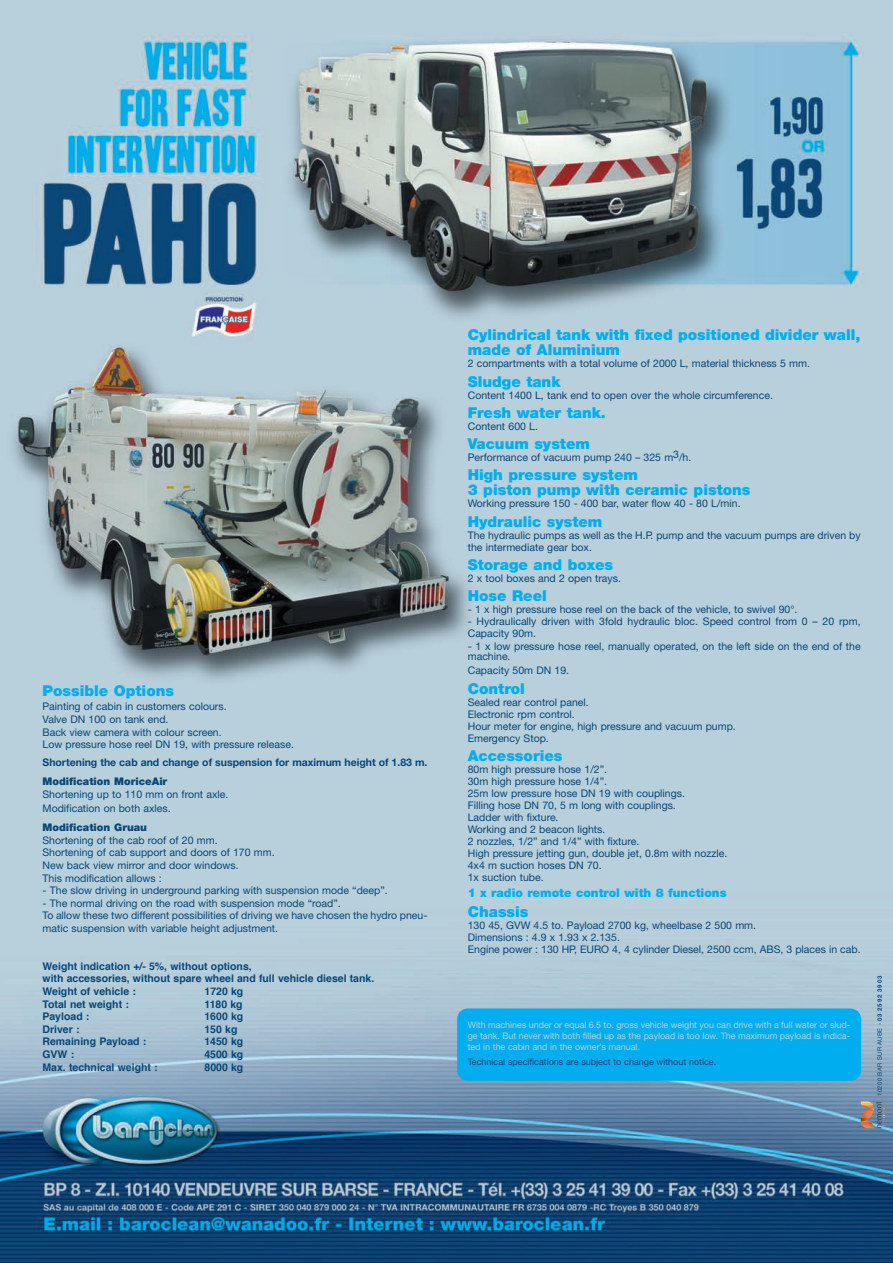
<style>
.page{position:relative;width:893px;height:1263px;background:#fff}
.page>*{position:absolute;margin:0;border:0;box-sizing:border-box;transform-origin:0 0}
.t1{font:900 15px/15px "Helvetica Neue";color:#00aeef}
.t2{font:900 12px "Helvetica Neue";color:#00aeef}
.t3{font:10.5px/12px "Helvetica Neue";color:#084778}
.t4{font:700 10.5px/12.6px "Helvetica";color:#084778}
.t5{font:700 10.5px "Helvetica Neue";color:#084778}
.t6{font:900 10.5px "Helvetica Neue";color:#084778}
.t7{font:9px/10.8px "Helvetica Neue";letter-spacing:-.005em;color:#b8cfdc;text-align:justify}
.t8{font:9px "Helvetica Neue";color:#084778}
.t9{font:6px "Helvetica Neue";letter-spacing:.055em;color:#084778}
.s1{font-weight:700}
</style>
<div class="page">
<img style="left:0;top:0;width:893px;height:1263px">
<div style="left:457px;top:1008px;width:404px;height:73px;background:#00aeef;border-radius:11px"></div>
<svg style="left:861px;top:1101px;width:24px;height:28px"></svg>
<h1 class="t1" style="left:43px;top:684px;width:133px">Possible Options</h1>
<p class="t3" style="left:43px;top:701px;width:253px;line-height:12.6px">Painting of cabin in customers colours.<br>Valve DN 100 on tank end.<br>Back view camera with colour screen.<br>Low pressure hose reel DN 19, with pressure release.</p>
<p class="t5" style="left:43px;top:759px;width:386px">Shortening the cab and change of suspension for maximum height of 1.83 m.</p>
<p class="t6" style="left:43px;top:777px;width:126px">Modification MoriceAir</p>
<p class="t3" style="left:43px;top:789px;width:187px;line-height:13.6px">Shortening up to 110 mm on front axle.<br>Modification on both axles.</p>
<p class="t6" style="left:43px;top:823px;width:106px">Modification Gruau</p>
<p class="t3" style="left:43px;top:835px;width:234px;line-height:12.6px">Shortening of the cab roof of 20 mm.<br>Shortening of cab support and doors of 170 mm.<br>New back view mirror and door windows.<br>This modification allows :</p>
<p class="t3" style="left:43px;top:885px;width:347px">- The slow driving in underground parking with suspension mode “deep”.</p>
<p class="t3" style="left:43px;top:898px;width:386px;line-height:12.6px">- The normal driving on the road with suspension mode “road”.<br>To allow these two different possibilities of driving we have chosen the hydro pneu&shy;matic suspension with variable height adjustment.</p>
<p class="t4" style="left:42px;top:960px;width:333px">Weight indication +/- 5%, without options,<br>with accessories, without spare wheel and full vehicle diesel tank.<br>Weight of vehicle :</p>
<p class="t4" style="left:204px;top:986px;width:40px">1720 kg</p>
<p class="t4" style="left:42px;top:998px;width:88px">Total net weight :</p>
<p class="t4" style="left:204px;top:998px;width:40px">1180 kg</p>
<p class="t4" style="left:42px;top:1011px;width:48px">Payload :</p>
<p class="t4" style="left:204px;top:1011px;width:40px">1600 kg</p>
<p class="t4" style="left:42px;top:1023px;width:39px">Driver :</p>
<p class="t4" style="left:204px;top:1023px;width:34px">150 kg</p>
<p class="t4" style="left:42px;top:1036px;width:105px">Remaining Payload :</p>
<p class="t4" style="left:204px;top:1036px;width:40px">1450 kg</p>
<p class="t4" style="left:42px;top:1049px;width:33px">GVW :</p>
<p class="t4" style="left:204px;top:1049px;width:40px">4500 kg</p>
<p class="t4" style="left:42px;top:1061px;width:117px">Max. technical weight :</p>
<p class="t4" style="left:204px;top:1061px;width:40px">8000 kg</p>
<h1 class="t1" style="left:468px;top:329px;width:394px">Cylindrical tank with fixed positioned divider wall, made of Aluminium</h1>
<p class="t3" style="left:468px;top:359px;width:344px">2 compartments with a total volume of 2000 L, material thickness 5 mm.</p>
<h1 class="t1" style="left:468px;top:375px;width:94px">Sludge tank</h1>
<p class="t3" style="left:468px;top:390px;width:307px">Content 1400 L, tank end to open over the whole circumference.</p>
<h1 class="t1" style="left:468px;top:406px;width:140px">Fresh water tank.</h1>
<p class="t3" style="left:468px;top:421px;width:72px">Content 600 L.</p>
<h1 class="t1" style="left:468px;top:438px;width:124px">Vacuum system</h1>
<p class="t3" style="left:468px;top:452px;width:225px">Performance of vacuum pump 240 – 325 m3/h.</p>
<h1 class="t1" style="left:468px;top:469px;width:284px">High pressure system<br>3 piston pump with ceramic pistons</h1>
<p class="t3" style="left:468px;top:499px;width:274px">Working pressure 150 - 400 bar, water flow 40 - 80 L/min.</p>
<h1 class="t1" style="left:468px;top:515px;width:136px">Hydraulic system</h1>
<p class="t3" style="left:468px;top:530px;width:394px">The hydraulic pumps as well as the H.P. pump and the vacuum pumps are driven by the intermediate gear box.</p>
<h1 class="t1" style="left:468px;top:558px;width:147px">Storage and boxes</h1>
<p class="t3" style="left:468px;top:573px;width:155px">2 x tool boxes and 2 open trays.</p>
<h1 class="t1" style="left:468px;top:590px;width:81px">Hose Reel</h1>
<p class="t3" style="left:468px;top:604px;width:331px">- 1 x high pressure hose reel on the back of the vehicle, to swivel 90°.</p>
<p class="t3" style="left:468px;top:616px;width:394px">- Hydraulically driven with 3fold hydraulic bloc. Speed control from 0 – 20 rpm,<br>Capacity 90m.</p>
<p class="t3" style="left:468px;top:642px;width:394px;line-height:10.5px">- 1 x low pressure hose reel, manually operated, on the left side on the end of the machine.</p>
<p class="t3" style="left:468px;top:666px;width:103px">Capacity 50m DN 19.</p>
<h1 class="t1" style="left:468px;top:682px;width:59px">Control</h1>
<p class="t3" style="left:468px;top:697px;width:270px">Sealed rear control panel.<br>Electronic rpm control.<br>Hour meter for engine, high pressure and vacuum pump.<br>Emergency Stop.</p>
<h1 class="t1" style="left:468px;top:749px;width:96px">Accessories</h1>
<p class="t3" style="left:468px;top:764px;width:261px">80m high pressure hose 1/2”.<br>30m high pressure hose 1/4”.<br>25m low pressure hose DN 19 with couplings.<br>Filling hose DN 70, 5 m long with couplings.<br>Ladder with fixture.<br>Working and 2 beacon lights.<br>2 nozzles, 1/2” and 1/4” with fixture.<br>High pressure jetting gun, double jet, 0.8m with nozzle.<br>4x4 m suction hoses DN 70.<br>1x suction tube.</p>
<p class="t2" style="left:468px;top:889px;width:260px">1 x radio remote control with 8 functions</p>
<h1 class="t1" style="left:468px;top:905px;width:62px">Chassis</h1>
<p class="t3" style="left:468px;top:920px;width:394px">130 45, GVW 4.5 to. Payload 2700 kg, wheelbase 2 500 mm.<br>Dimensions : 4.9 x 1.93 x 2.135.<br>Engine power : 130 HP, EURO 4, 4 cylinder Diesel, 2500 ccm, ABS, 3 places in cab.</p>
<p class="t7" style="left:468px;top:1020px;width:384px">With machines under or equal 6.5 to. gross vehicle weight you can drive with a full water or slud&shy;ge tank. But never with both filled up as the payload is too low. The maximum payload is indica&shy;ted in the cabin and in the owner’s manual.</p>
<p class="t8" style="left:468px;top:1058px;width:250px">Technical specifications are subject to change without notice.</p>
<p class="t9" style="left:877px;top:1096px;width:122px;rotate:-90deg">10200 BAR SUR AUBE - <span class="s1">03 25 92 39 03</span></p>
</div>
